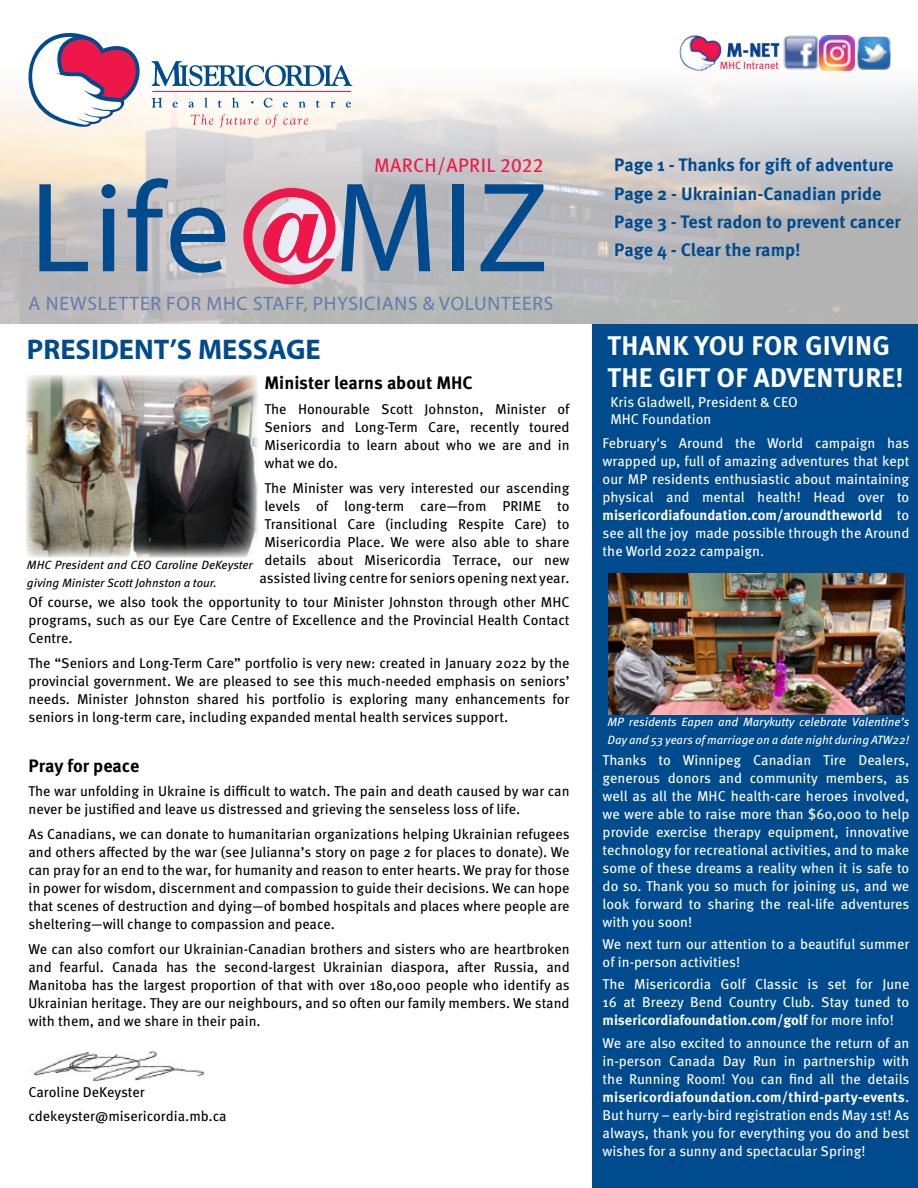
<style>
.page{position:relative;width:918px;height:1188px;background:#fff}
.page>*{position:absolute;margin:0;border:0;box-sizing:border-box;transform-origin:0 0}
.t1{font:129px "Myriad Pro";letter-spacing:.02em;color:#004b8d}
.t2{font:700 28.5px "Myriad Pro";color:#004b8d}
.t3{font:700 27px/32.4px "Meta OT";letter-spacing:.01em;color:#fff}
.t4{font:19.5px "Myriad Pro";letter-spacing:.04em;color:#607cb0}
.t5{font:19.5px "Meta OT";letter-spacing:.02em;color:#ed1849}
.t6{font:700 18px/28.3px "Meta OT";color:#004b8d}
.t7{font:700 18px "Meta OT";color:#000}
.t8{font:14.25px/18px "Meta OT";color:#000;text-align:justify}
.t9{font:14.25px/18px "Meta OT";color:#fff;text-align:justify}
.t10{font:italic 12px/18px "Meta OT";color:#fff}
.t11{font:italic 12px/18px "Meta OT";color:#000}
.t12{font:10.5px "Meta OT";color:#ed1849}
.s1{font-weight:700}
</style>
<div class="page">
<svg style="left:0;top:35px;width:918px;height:289px;background:#cfcecd"></svg>
<svg style="left:28px;top:33px;width:324px;height:94px"></svg>
<div style="left:266px;top:198px;width:77px;height:77px;background:#e6edf4;border-radius:50%"></div>
<svg style="left:243px;top:188px;width:93px;height:96px"></svg>
<img style="left:26px;top:375px;width:232px;height:183px">
<div style="left:593px;top:324px;width:325px;height:864px;background:#004b8d"></div>
<img style="left:680px;top:36px;width:99px;height:35px">
<img style="left:784px;top:35px;width:107px;height:36px">
<div style="left:720px;top:61px;width:59px;height:8px;background:#fff"></div>
<img style="left:33px;top:1051px;width:172px;height:30px">
<img style="left:609px;top:573px;width:296px;height:142px">
<p class="t12" style="left:720px;top:59px;width:61px">MHC Intranet</p>
<h3 class="t5" style="left:374px;top:154px;width:171px">MARCH/APRIL 2022</h3>
<h1 class="t1" style="left:30px;top:148px;width:520px">Life MIZ</h1>
<h3 class="t4" style="left:29px;top:292px;width:526px">A NEWSLETTER FOR MHC STAFF, PHYSICIANS &amp; VOLUNTEERS</h3>
<h2 class="t2" style="left:27px;top:331px;width:295px">PRESIDENT’S MESSAGE</h2>
<p class="t7" style="left:264px;top:372px;width:210px">Minister learns about MHC</p>
<p class="t8" style="left:264px;top:400px;width:307px">The Honourable Scott Johnston, Minister of Seniors and Long-Term Care, recently toured Misericordia to learn about who we are and in what we do.</p>
<p class="t8" style="left:260px;top:479px;width:312px;text-align:center">The Minister was very interested our ascending levels of long-term care—from PRIME to Transitional Care (including Respite Care) to Misericordia Place. We were also able to share details about Misericordia Terrace, our new assisted living centre for seniors opening next year.</p>
<p class="t8" style="left:28px;top:594px;width:543px">Of course, we also took the opportunity to tour Minister Johnston through other MHC programs, such as our Eye Care Centre of Excellence and the Provincial Health Contact Centre.</p>
<p class="t8" style="left:28px;top:654px;width:543px">The “Seniors and Long-Term Care” portfolio is very new: created in January 2022 by the provincial government. We are pleased to see this much-needed emphasis on seniors’ needs. Minister Johnston shared his portfolio is exploring many enhancements for seniors in long-term care, including expanded mental health services support.</p>
<p class="t7" style="left:28px;top:755px;width:112px">Pray for peace</p>
<p class="t8" style="left:28px;top:783px;width:543px">The war unfolding in Ukraine is difficult to watch. The pain and death caused by war can never be justified and leave us distressed and grieving the senseless loss of life.</p>
<p class="t8" style="left:28px;top:825px;width:543px">As Canadians, we can donate to humanitarian organizations helping Ukrainian refugees and others affected by the war (see Julianna’s story on page 2 for places to donate). We can pray for an end to the war, for humanity and reason to enter hearts. We pray for those in power for wisdom, discernment and compassion to guide their decisions. We can hope that scenes of destruction and dying—of bombed hospitals and places where people are sheltering—will change to compassion and peace.</p>
<p class="t8" style="left:28px;top:940px;width:543px">We can also comfort our Ukrainian-Canadian brothers and sisters who are heartbroken and fearful. Canada has the second-largest Ukrainian diaspora, after Russia, and Manitoba has the largest proportion of that with over 180,000 people who identify as Ukrainian heritage. They are our neighbours, and so often our family members. We stand with them, and we share in their pain.</p>
<p class="t11" style="left:27px;top:556px;width:228px">MHC President and CEO Caroline DeKeyster giving Minister Scott Johnston a tour.</p>
<p class="t8" style="left:28px;top:1081px;width:200px;line-height:23.9px">Caroline DeKeyster cdekeyster@misericordia.mb.ca</p>
<p class="t6" style="left:614px;top:151px;width:288px">Page 1 - Thanks for gift of adventure<br>Page 2 - Ukrainian-Canadian pride<br>Page 3 - Test radon to prevent cancer<br>Page 4 - Clear the ramp!</p>
<h3 class="t3" style="left:608px;top:330px;width:298px">THANK YOU FOR GIVING<br>THE GIFT OF ADVENTURE!</h3>
<p class="t9" style="left:610px;top:394px;width:189px;line-height:17.1px">Kris Gladwell, President &amp; CEO<br>MHC Foundation</p>
<p class="t9" style="left:603px;top:434px;width:308px">February's Around the World campaign has wrapped up, full of amazing adventures that kept our MP residents enthusiastic about maintaining physical and mental health! Head over to <span class="s1">misericordiafoundation.com/aroundtheworld</span> to see all the joy made possible through the Around the World 2022 campaign.</p>
<p class="t10" style="left:608px;top:713px;width:303px">MP residents Eapen and Marykutty celebrate Valentine’s<br>Day and 53 years of marriage on a date night during ATW22!</p>
<p class="t9" style="left:603px;top:751px;width:308px">Thanks to Winnipeg Canadian Tire Dealers, generous donors and community members, as well as all the MHC health-care heroes involved, we were able to raise more than $60,000 to help provide exercise therapy equipment, innovative technology for recreational activities, and to make some of these dreams a reality when it is safe to do so. Thank you so much for joining us, and we look forward to sharing the real-life adventures with you soon!</p>
<p class="t9" style="left:603px;top:935px;width:308px">We next turn our attention to a beautiful summer of in-person activities!</p>
<p class="t9" style="left:603px;top:976px;width:308px">The Misericordia Golf Classic is set for June 16 at Breezy Bend Country Club. Stay tuned to <span class="s1">misericordiafoundation.com/golf</span> for more info!</p>
<p class="t9" style="left:603px;top:1034px;width:308px">We are also excited to announce the return of an in-person Canada Day Run in partnership with the Running Room! You can find all the details <span class="s1">misericordiafoundation.com/third-party-events</span>.<br>But hurry – early-bird registration ends May 1st! As always, thank you for everything you do and best wishes for a sunny and spectacular Spring!</p>
</div>
